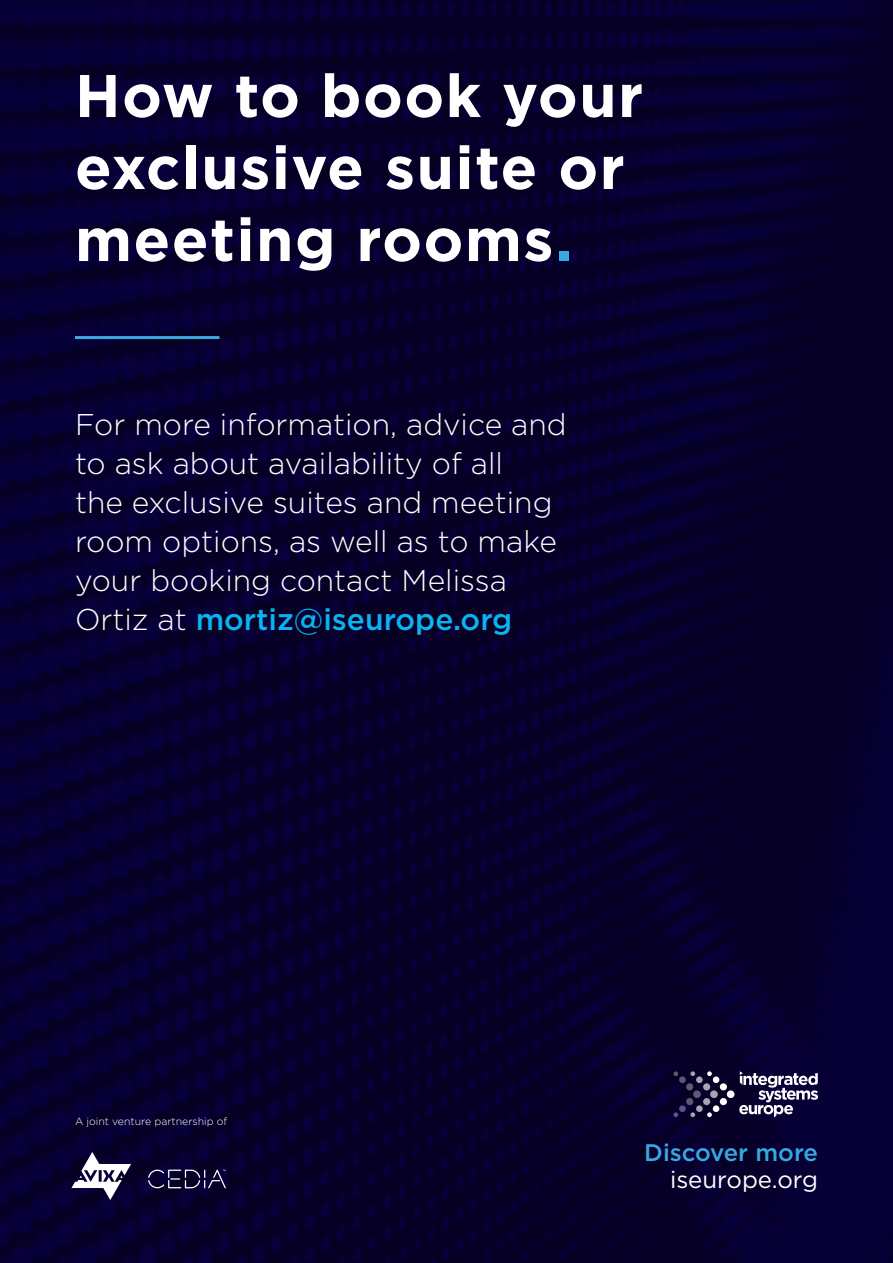
<style>
.page{position:relative;width:893px;height:1263px;background:#fff}
.page>*{position:absolute;margin:0;border:0;box-sizing:border-box;transform-origin:0 0}
.t1{font:700 60px/72px "Gotham";letter-spacing:.025em;color:#fff}
.t2{font:300 30px/39px "Gotham";color:#fff}
.t3{font:500 24px "Gotham";color:#36a9e1}
.t4{font:24px "Gotham";color:#fff}
.t5{font:300 10.5px "Gotham";color:#fff}
.s1{color:#36a9e1}
.s2{font-weight:500;color:#0ab4f0}
</style>
<div class="page">
<img style="left:0;top:0;width:893px;height:1263px">
<hr style="left:75px;top:336px;width:144px;height:3px;background:#36a9e1">
<svg style="left:148px;top:1169px;width:78px;height:19px"></svg>
<svg style="left:71px;top:1152px;width:60px;height:48px"></svg>
<svg style="left:707px;top:1071px;width:5px;height:5px"></svg>
<div style="left:713px;top:1076px;width:6px;height:7px;background:#fff;border-radius:50%"></div>
<div style="left:720px;top:1083px;width:7px;height:7px;background:#fff;border-radius:50%"></div>
<div style="left:727px;top:1090px;width:7px;height:8px;background:#fff;border-radius:50%"></div>
<svg style="left:707px;top:1112px;width:5px;height:5px"></svg>
<div style="left:713px;top:1105px;width:6px;height:7px;background:#fff;border-radius:50%"></div>
<div style="left:720px;top:1098px;width:7px;height:7px;background:#fff;border-radius:50%"></div>
<svg style="left:690px;top:1071px;width:5px;height:5px"></svg>
<svg style="left:696px;top:1076px;width:7px;height:7px"></svg>
<div style="left:703px;top:1083px;width:7px;height:7px;background:#a7a5b3;border-radius:50%"></div>
<svg style="left:710px;top:1090px;width:8px;height:8px"></svg>
<svg style="left:690px;top:1112px;width:5px;height:5px"></svg>
<svg style="left:696px;top:1105px;width:7px;height:7px"></svg>
<div style="left:703px;top:1098px;width:7px;height:7px;background:#a7a5b2;border-radius:50%"></div>
<svg style="left:673px;top:1071px;width:5px;height:5px"></svg>
<svg style="left:679px;top:1076px;width:7px;height:7px"></svg>
<div style="left:686px;top:1083px;width:7px;height:7px;background:#5c5972;border-radius:50%"></div>
<div style="left:693px;top:1090px;width:8px;height:8px;background:#5c5974;border-radius:50%"></div>
<svg style="left:673px;top:1112px;width:5px;height:5px"></svg>
<svg style="left:679px;top:1105px;width:7px;height:7px"></svg>
<div style="left:686px;top:1098px;width:7px;height:7px;background:#5c5975;border-radius:50%"></div>
<svg style="left:739px;top:1071px;width:79px;height:46px"></svg>
<h1 class="t1" style="left:75px;top:59px;width:570px">How to book your exclusive suite or meeting rooms<span class="s1">.</span></h1>
<p class="t2" style="left:75px;top:404px;width:493px">For more information, advice and to ask about availability of all<br>the exclusive suites and meeting room options, as well as to make your booking contact Melissa<br>Ortiz at <span class="s2">mortiz@iseurope.org</span></p>
<p class="t5" style="left:75px;top:1114px;width:154px">A joint venture partnership of</p>
<p class="t3" style="left:644px;top:1137px;width:175px">Discover more</p>
<p class="t4" style="left:670px;top:1164px;width:149px">iseurope.org</p>
</div>
